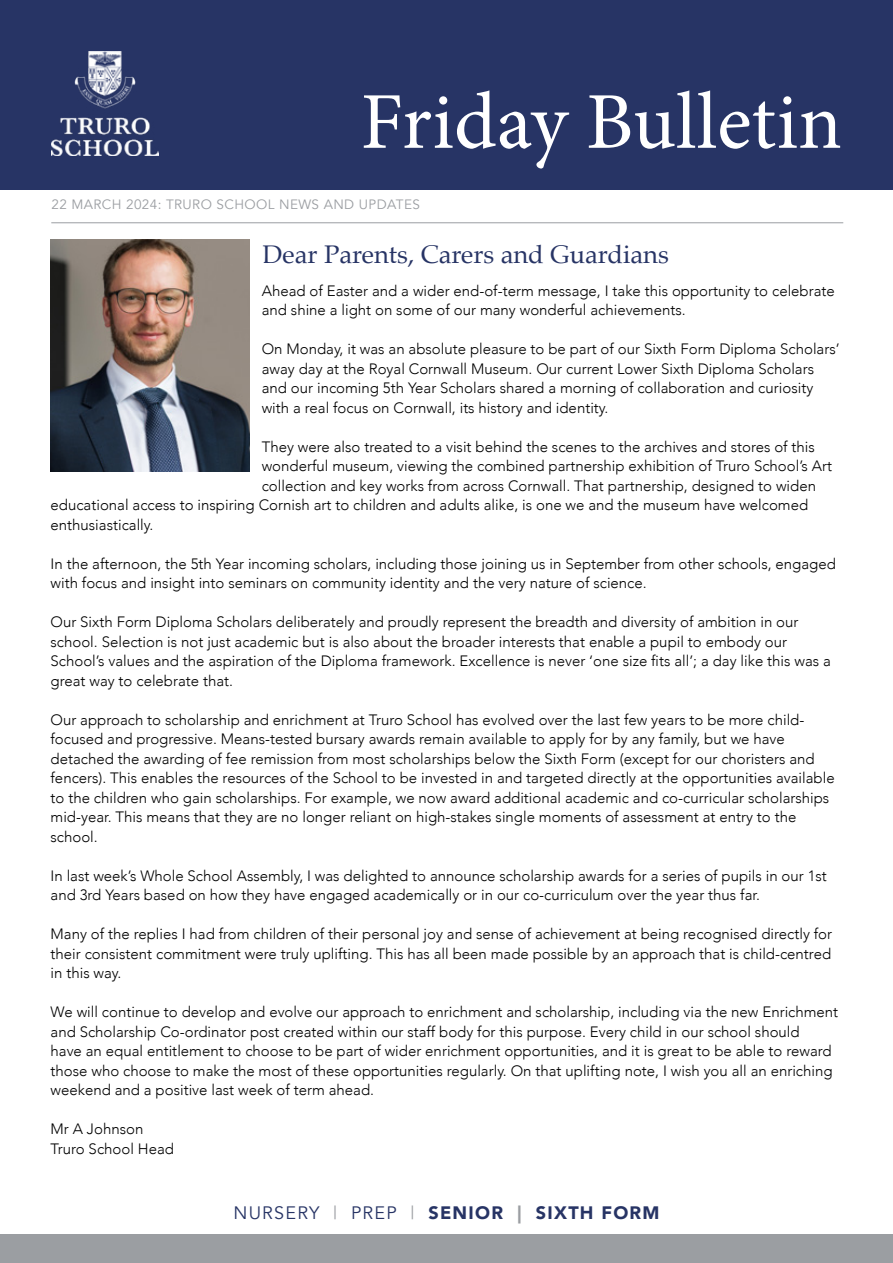
<style>
.page{position:relative;width:893px;height:1263px;background:#fff}
.page>*{position:absolute;margin:0;border:0;box-sizing:border-box;transform-origin:0 0}
.t1{font:80.55px "Minion Pro";color:#fff}
.t2{font:25.5px "Palatino";color:#273465}
.t3{font:900 18px "Avenir";letter-spacing:.07em;color:#273465}
.t4{font:300 15px/19.5px "Avenir";color:#000}
.t5{font:13.5px "Avenir";letter-spacing:.03em;color:#9b9ea2}
.s1{font-weight:400}
.s2{font-weight:400;color:#9b9ea2}
.s3{color:#9b9ea2}
</style>
<div class="page">
<hr style="left:51px;top:222px;width:792px;height:1px;background:#9b9ea2">
<div style="left:0;top:0;width:893px;height:189px;background:#273465"></div>
<img style="left:51px;top:51px;width:107px;height:104px">
<img style="left:51px;top:239px;width:198px;height:233px">
<div style="left:0;top:1234px;width:893px;height:29px;background:#9b9ea2"></div>
<h1 class="t1" style="left:361px;top:68px;width:483px">Friday Bulletin</h1>
<p class="t5" style="left:51px;top:196px;width:370px">22 MARCH 2024: TRURO SCHOOL NEWS AND UPDATES</p>
<h2 class="t2" style="left:263px;top:233px;width:407px">Dear Parents, Carers and Guardians</h2>
<p class="t4" style="left:262px;top:281px;width:575px">Ahead of Easter and a wider end-of-term message, I take this opportunity to celebrate and shine a light on some of our many wonderful achievements.</p>
<p class="t4" style="left:262px;top:339px;width:579px">On Monday, it was an absolute pleasure to be part of our Sixth Form Diploma Scholars’ away day at the Royal Cornwall Museum. Our current Lower Sixth Diploma Scholars and our incoming 5th Year Scholars shared a morning of collaboration and curiosity with a real focus on Cornwall, its history and identity.</p>
<p class="t4" style="left:262px;top:437px;width:555px">They were also treated to a visit behind the scenes to the archives and stores of this</p>
<p class="t4" style="left:262px;top:456px;width:572px">wonderful museum, viewing the combined partnership exhibition of Truro School’s Art</p>
<p class="t4" style="left:262px;top:476px;width:556px">collection and key works from across Cornwall. That partnership, designed to widen</p>
<p class="t4" style="left:51px;top:495px;width:759px">educational access to inspiring Cornish art to children and adults alike, is one we and the museum have welcomed</p>
<p class="t4" style="left:51px;top:515px;width:104px">enthusiastically.</p>
<p class="t4" style="left:51px;top:554px;width:787px">In the afternoon, the 5th Year incoming scholars, including those joining us in September from other schools, engaged with focus and insight into seminars on community identity and the very nature of science.</p>
<p class="t4" style="left:51px;top:612px;width:782px">Our Sixth Form Diploma Scholars deliberately and proudly represent the breadth and diversity of ambition in our school. Selection is not just academic but is also about the broader interests that enable a pupil to embody our School’s values and the aspiration of the Diploma framework. Excellence is never ‘one size fits all’; a day like this was a great way to celebrate that.</p>
<p class="t4" style="left:51px;top:710px;width:786px">Our approach to scholarship and enrichment at Truro School has evolved over the last few years to be more child&shy;focused and progressive. Means-tested bursary awards remain available to apply for by any family, but we have detached the awarding of fee remission from most scholarships below the Sixth Form (except for our choristers and fencers). This enables the resources of the School to be invested in and targeted directly at the opportunities available to the children who gain scholarships. For example, we now award additional academic and co-curricular scholarships mid-year. This means that they are no longer reliant on high-stakes single moments of assessment at entry to the school.</p>
<p class="t4" style="left:51px;top:866px;width:778px">In last week’s Whole School Assembly, I was delighted to announce scholarship awards for a series of pupils in our 1st and 3rd Years based on how they have engaged academically or in our co-curriculum over the year thus far.</p>
<p class="t4" style="left:51px;top:924px;width:783px;text-align:justify">Many of the replies I had from children of their personal joy and sense of achievement at being recognised directly for their consistent commitment were truly uplifting. This has all been made possible by an approach that is child-centred in this way.</p>
<p class="t4" style="left:51px;top:1002px;width:789px">We will continue to develop and evolve our approach to enrichment and scholarship, including via the new Enrichment and Scholarship Co-ordinator post created within our staff body for this purpose. Every child in our school should<br>have an equal entitlement to choose to be part of wider enrichment opportunities, and it is great to be able to reward those who choose to make the most of these opportunities regularly. On that uplifting note, I wish you all an enriching weekend and a positive last week of term ahead.</p>
<p class="t4" style="left:51px;top:1119px;width:125px">Mr A Johnson<br>Truro School Head</p>
<p class="t3" style="left:233px;top:1197px;width:428px"><span class="s1">NURSERY</span> <span class="s2">|</span> <span class="s1">PREP</span> <span class="s2">|</span> SENIOR <span class="s3">|</span> SIXTH FORM</p>
</div>
